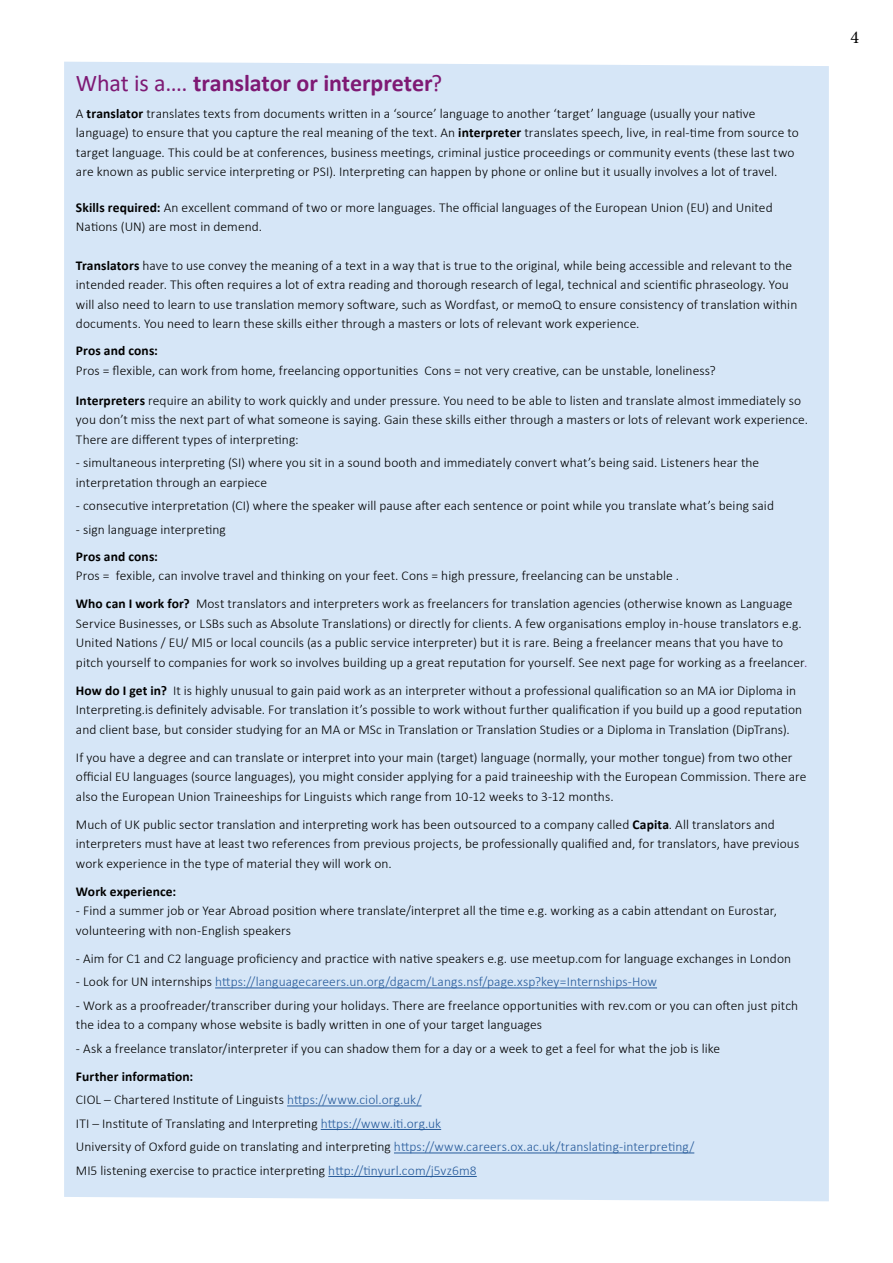
<style>
.page{position:relative;width:893px;height:1263px;background:#fff}
.page>*{position:absolute;margin:0;border:0;box-sizing:border-box;transform-origin:0 0}
.t1{font:700 24px "Calibri";letter-spacing:-.005em;color:#7e1974}
.t2{font:18px "Minion Pro";color:#000}
.t3{font:300 13.5px/19.5px "Calibri";letter-spacing:.005em;color:#000}
.t4{font:300 13.5px "Calibri";letter-spacing:.005em;color:#275b9b}
.t5{font:700 13.5px "Calibri";letter-spacing:.01em;color:#000}
.s1{font-weight:400}
.s2{font-weight:700}
.s3{color:#7e1974}
.s4{color:#000}
.s5{color:#275b9b}
</style>
<div class="page">
<div style="left:64px;top:62px;width:765px;height:1139px;background:#d6e6f7"></div>
<hr style="left:215px;top:987px;width:442px;height:1px;background:#275b9b">
<hr style="left:287px;top:1105px;width:135px;height:1px;background:#275b9b">
<hr style="left:321px;top:1129px;width:120px;height:1px;background:#275b9b">
<hr style="left:394px;top:1152px;width:300px;height:1px;background:#275b9b">
<hr style="left:328px;top:1176px;width:149px;height:1px;background:#275b9b">
<h1 class="t1" style="left:76px;top:66px;width:368px"><span class="s1">What is a….</span> translator or interpreter<span class="s1">?</span></h1>
<p class="t3" style="left:76px;top:103px;width:724px">A <span class="s2">translator</span> translates texts from documents written in a ‘source’ language to another ‘target’ language (usually your native language) to ensure that you capture the real meaning of the text. An <span class="s2">interpreter</span> translates speech, live, in real-time from source to target language. This could be at conferences, business meetings, criminal justice proceedings or community events (these last two are known as public service interpreting or PSI). Interpreting can happen by phone or online but it usually involves a lot of travel.</p>
<p class="t3" style="left:76px;top:197px;width:698px"><span class="s2">Skills required:</span> An excellent command of two or more languages. The official languages of the European Union (EU) and United<br>Nations (UN) are most in demend.</p>
<p class="t3" style="left:76px;top:255px;width:723px"><span class="s2">Translators</span> have to use convey the meaning of a text in a way that is true to the original, while being accessible and relevant to the intended reader. This often requires a lot of extra reading and thorough research of legal, technical and scientific phraseology. You will also need to learn to use translation memory software, such as Wordfast, or memoQ to ensure consistency of translation within documents. You need to learn these skills either through a masters or lots of relevant work experience.</p>
<p class="t5" style="left:76px;top:341px;width:84px">Pros and cons:</p>
<p class="t3" style="left:76px;top:360px;width:641px">Pros = flexible, can work from home, freelancing opportunities Cons = not very creative, can be unstable, loneliness?</p>
<p class="t3" style="left:76px;top:390px;width:734px"><span class="s2">Interpreters</span> require an ability to work quickly and under pressure. You need to be able to listen and translate almost immediately so you don’t miss the next part of what someone is saying. Gain these skills either through a masters or lots of relevant work experience.<br>There are different types of interpreting:</p>
<p class="t3" style="left:76px;top:453px;width:685px">- simultaneous interpreting (SI) where you sit in a sound booth and immediately convert what’s being said. Listeners hear the interpretation through an earpiece</p>
<p class="t3" style="left:76px;top:496px;width:700px">- consecutive interpretation (CI) where the speaker will pause after each sentence or point while you translate what’s being said</p>
<p class="t3" style="left:76px;top:519px;width:151px">- sign language interpreting</p>
<p class="t5" style="left:76px;top:546px;width:84px">Pros and cons:</p>
<p class="t3" style="left:76px;top:561px;width:718px;line-height:28px">Pros = fexible, can involve travel and thinking on your feet. Cons = high pressure, freelancing can be unstable .<br><span class="s2">Who can I work for?</span> Most translators and interpreters work as freelancers for translation agencies (otherwise known as Language</p>
<p class="t3" style="left:76px;top:613px;width:733px">Service Businesses, or LSBs such as Absolute Translations) or directly for clients. A few organisations employ in-house translators e.g.<br>United Nations / EU/ MI5 or local councils (as a public service interpreter) but it is rare. Being a freelancer means that you have to pitch yourself to companies for work so involves building up a great reputation for yourself. See next page for working as a freelancer<span class="s3">.</span></p>
<p class="t3" style="left:76px;top:680px;width:728px"><span class="s2">How do I get in?</span> It is highly unusual to gain paid work as an interpreter without a professional qualification so an MA ior Diploma in<br>Interpreting.is definitely advisable. For translation it’s possible to work without further qualification if you build up a good reputation and client base, but consider studying for an MA or MSc in Translation or Translation Studies or a Diploma in Translation (DipTrans).</p>
<p class="t3" style="left:76px;top:747px;width:732px">If you have a degree and can translate or interpret into your main (target) language (normally, your mother tongue) from two other official EU languages (source languages), you might consider applying for a paid traineeship with the European Commission. There are also the European Union Traineeships for Linguists which range from 10-12 weeks to 3-12 months.</p>
<p class="t3" style="left:76px;top:814px;width:725px">Much of UK public sector translation and interpreting work has been outsourced to a company called <span class="s2">Capita</span>. All translators and interpreters must have at least two references from previous projects, be professionally qualified and, for translators, have previous work experience in the type of material they will work on.</p>
<p class="t5" style="left:76px;top:881px;width:102px">Work experience:</p>
<p class="t3" style="left:76px;top:901px;width:702px">- Find a summer job or Year Abroad position where translate/interpret all the time e.g. working as a cabin attendant on Eurostar, volunteering with non-English speakers</p>
<p class="t3" style="left:76px;top:948px;width:717px">- Aim for C1 and C2 language proficiency and practice with native speakers e.g. use meetup.com for language exchanges in London</p>
<p class="t4" style="left:76px;top:973px;width:583px"><span class="s4">- Look for UN internships</span> https://languagecareers.un.org/dgacm/Langs.nsf/page.xsp?key=Internships-How</p>
<p class="t3" style="left:76px;top:995px;width:724px">- Work as a proofreader/transcriber during your holidays. There are freelance opportunities with rev.com or you can often just pitch the idea to a company whose website is badly written in one of your target languages</p>
<p class="t3" style="left:76px;top:1038px;width:646px">- Ask a freelance translator/interpreter if you can shadow them for a day or a week to get a feel for what the job is like</p>
<p class="t3" style="left:76px;top:1064px;width:620px;line-height:23.5px"><span class="s2">Further information:<br></span>CIOL – Chartered Institute of Linguists <span class="s5">https://www.ciol.org.uk/<br></span>ITI – Institute of Translating and Interpreting <span class="s5">https://www.iti.org.uk<br></span>University of Oxford guide on translating and interpreting <span class="s5">https://www.careers.ox.ac.uk/translating-interpreting/ </span>MI5 listening exercise to practice interpreting <span class="s5">http://tinyurl.com/j5vz6m8</span></p>
<h2 class="t2" style="left:850px;top:25px;width:10px">4</h2>
</div>
